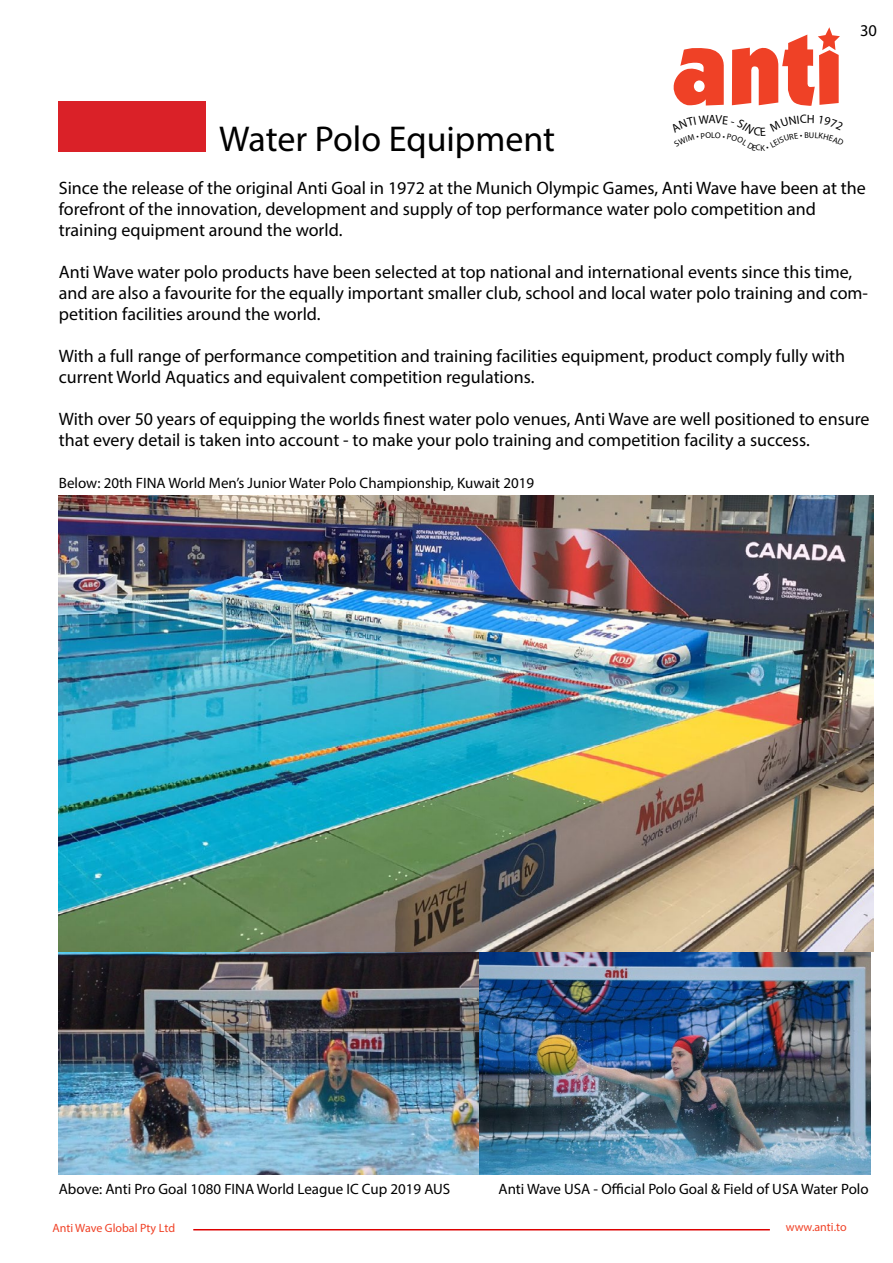
<style>
.page{position:relative;width:893px;height:1263px;background:#fff}
.page>*{position:absolute;margin:0;border:0;box-sizing:border-box;transform-origin:0 0}
.t1{font:36px "Myriad Pro";color:#000}
.t2{font:18px/21px "Myriad Pro";color:#000}
.t3{font:16.5px "Myriad Pro";color:#000}
.t4{font:15px "Myriad Pro";color:#000}
.t5{font:12px "Myriad Pro";color:#f04227}
</style>
<div class="page">
<svg style="left:673px;top:48px;width:51px;height:58px"></svg>
<svg style="left:732px;top:27px;width:108px;height:79px"></svg>
<hr style="left:193px;top:1229px;width:577px;height:1px;background:#d00">
<div style="left:59px;top:101px;width:147px;height:51px;background:#da2128"></div>
<img style="left:59px;top:951px;width:420px;height:224px">
<img style="left:479px;top:951px;width:391px;height:224px">
<img style="left:59px;top:496px;width:814px;height:455px">
<p class="t3" style="left:860px;top:20px;width:18px">30</p>
<h1 class="t1" style="left:219px;top:117px;width:337px">Water Polo Equipment</h1>
<p class="t2" style="left:59px;top:177px;width:808px">Since the release of the original Anti Goal in 1972 at the Munich Olympic Games, Anti Wave have been at the forefront of the innovation, development and supply of top performance water polo competition and training equipment around the world.</p>
<p class="t2" style="left:59px;top:261px;width:811px">Anti Wave water polo products have been selected at top national and international events since this time, and are also a favourite for the equally important smaller club, school and local water polo training and com&shy;petition facilities around the world.</p>
<p class="t2" style="left:59px;top:345px;width:788px">With a full range of performance competition and training facilities equipment, product comply fully with current World Aquatics and equivalent competition regulations.</p>
<p class="t2" style="left:59px;top:408px;width:812px">With over 50 years of equipping the worlds finest water polo venues, Anti Wave are well positioned to ensure that every detail is taken into account - to make your polo training and competition facility a success.</p>
<p class="t4" style="left:59px;top:474px;width:477px">Below: 20th FINA World Men’s Junior Water Polo Championship, Kuwait 2019</p>
<p class="t4" style="left:59px;top:1180px;width:393px">Above: Anti Pro Goal 1080 FINA World League IC Cup 2019 AUS</p>
<p class="t4" style="left:499px;top:1180px;width:372px">Anti Wave USA - Official Polo Goal &amp; Field of USA Water Polo</p>
<p class="t5" style="left:52px;top:1220px;width:124px">Anti Wave Global Pty Ltd</p>
<p class="t5" style="left:786px;top:1220px;width:62px">www.anti.to</p>
</div>
